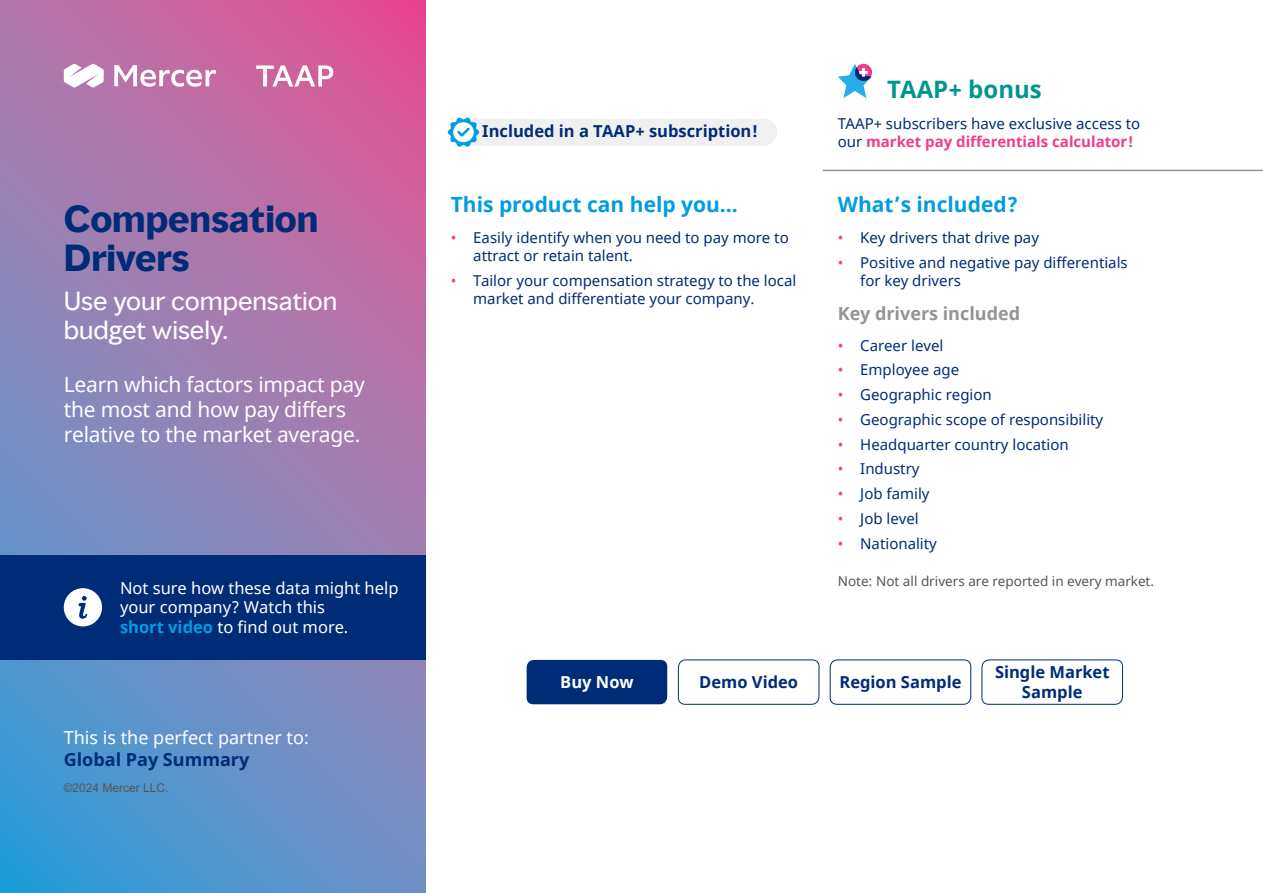
<style>
.page{position:relative;width:1263px;height:893px;background:#fff}
.page>*{position:absolute;margin:0;border:0;box-sizing:border-box;transform-origin:0 0}
.t1{font:700 34.5px/39px "MMC Display";color:#002c77}
.t2{font:24px/28.8px "MMC Display";color:#fff}
.t3{font:700 24px "Noto Sans";color:#00968f}
.t4{font:21px/25.2px "Noto Sans";letter-spacing:-.01em;color:#fff}
.t5{font:700 21px "Noto Sans";color:#009de0}
.t6{font:18px "Noto Sans";color:#fff}
.t7{font:700 18px "Noto Sans";color:#949494}
.t8{font:700 18px "Noto Sans";color:#002c77}
.t9{font:16.5px/19.8px "Noto Sans";color:#fff}
.t10{font:700 16.5px/19.8px "Noto Sans";color:#002c77;text-align:center}
.t11{font:700 16.5px "Noto Sans";color:#fff}
.t12{font:15px/18px "Noto Sans";color:#002c77}
.t13{font:13.5px "Noto Sans";color:#565656}
.t14{font:12px "Arial";color:#575757}
.s1{font-weight:700;color:#009de0}
.s2{font-weight:700;color:#ee3d8b}
.s3{color:#ee3d8b}
</style>
<div class="page">
<svg style="left:0;top:0;width:425px;height:893px;background:#917fb6"></svg>
<svg style="left:981px;top:659px;width:143px;height:46px"></svg>
<div style="left:526px;top:660px;width:142px;height:44px;background:#002c77"></div>
<svg style="left:677px;top:659px;width:143px;height:46px"></svg>
<svg style="left:829px;top:659px;width:143px;height:46px"></svg>
<div style="left:0;top:555px;width:425px;height:105px;background:#002c77"></div>
<svg style="left:64px;top:588px;width:38px;height:38px"></svg>
<svg style="left:114px;top:65px;width:102px;height:22px"></svg>
<svg style="left:64px;top:64px;width:40px;height:24px"></svg>
<svg style="left:256px;top:65px;width:77px;height:22px"></svg>
<svg style="left:838px;top:64px;width:34px;height:34px"></svg>
<hr style="left:823px;top:170px;width:440px;height:1px;background:#949494">
<div style="left:464px;top:119px;width:312px;height:26px;background:#f0f0f0;border-radius:13px"></div>
<div style="left:463px;top:119px;width:314px;height:26px;border:1px solid #dadada;border-radius:13px"></div>
<svg style="left:447px;top:117px;width:32px;height:30px"></svg>
<h1 class="t1" style="left:64px;top:200px;width:256px">Compensation<br>Drivers</h1>
<h2 class="t2" style="left:64px;top:287px;width:275px">Use your compensation budget wisely.</h2>
<h3 class="t4" style="left:64px;top:372px;width:302px">Learn which factors impact pay the most and how pay differs relative to the market average.</h3>
<p class="t9" style="left:120px;top:578px;width:280px">Not sure how these data might help your company? Watch this<br><span class="s1">short video</span> to find out more.</p>
<p class="t6" style="left:64px;top:725px;width:247px">This is the perfect partner to:</p>
<p class="t8" style="left:64px;top:746px;width:187px">Global Pay Summary</p>
<p class="t14" style="left:64px;top:780px;width:106px">©2024 Mercer LLC.</p>
<p class="t10" style="left:482px;top:122px;width:277px">Included in a TAAP+ subscription!</p>
<h2 class="t3" style="left:887px;top:72px;width:156px">TAAP+ bonus</h2>
<p class="t12" style="left:838px;top:115px;width:304px">TAAP+ subscribers have exclusive access to our <span class="s2">market pay differentials calculator!</span></p>
<h3 class="t5" style="left:451px;top:189px;width:289px">This product can help you...</h3>
<h3 class="t5" style="left:838px;top:189px;width:182px">What’s included?</h3>
<p class="t12" style="left:473px;top:229px;width:317px;text-indent:-22px"><span class="s3">•</span> Easily identify when you need to pay more to attract or retain talent.</p>
<p class="t12" style="left:473px;top:272px;width:325px;text-indent:-22px"><span class="s3">•</span> Tailor your compensation strategy to the local market and differentiate your company.</p>
<p class="t12" style="left:838px;top:229px;width:203px"><span class="s3">•</span> Key drivers that drive pay</p>
<p class="t12" style="left:860px;top:254px;width:269px;text-indent:-22px"><span class="s3">•</span> Positive and negative pay differentials for key drivers</p>
<p class="t7" style="left:838px;top:301px;width:184px">Key drivers included</p>
<p class="t12" style="left:838px;top:337px;width:107px"><span class="s3">•</span> Career level</p>
<p class="t12" style="left:838px;top:361px;width:123px"><span class="s3">•</span> Employee age</p>
<p class="t12" style="left:838px;top:386px;width:156px"><span class="s3">•</span> Geographic region</p>
<p class="t12" style="left:838px;top:411px;width:267px"><span class="s3">•</span> Geographic scope of responsibility</p>
<p class="t12" style="left:838px;top:436px;width:232px"><span class="s3">•</span> Headquarter country location</p>
<p class="t12" style="left:838px;top:460px;width:83px"><span class="s3">•</span> Industry</p>
<p class="t12" style="left:838px;top:485px;width:93px"><span class="s3">•</span> Job family</p>
<p class="t12" style="left:838px;top:510px;width:82px"><span class="s3">•</span> Job level</p>
<p class="t12" style="left:838px;top:535px;width:101px"><span class="s3">•</span> Nationality</p>
<p class="t13" style="left:838px;top:572px;width:318px">Note: Not all drivers are reported in every market.</p>
<p class="t11" style="left:560px;top:670px;width:75px">Buy Now</p>
<p class="t10" style="left:699px;top:672px;width:100px">Demo Video</p>
<p class="t10" style="left:839px;top:672px;width:123px">Region Sample</p>
<p class="t10" style="left:995px;top:662px;width:116px">Single Market<br>Sample</p>
</div>
